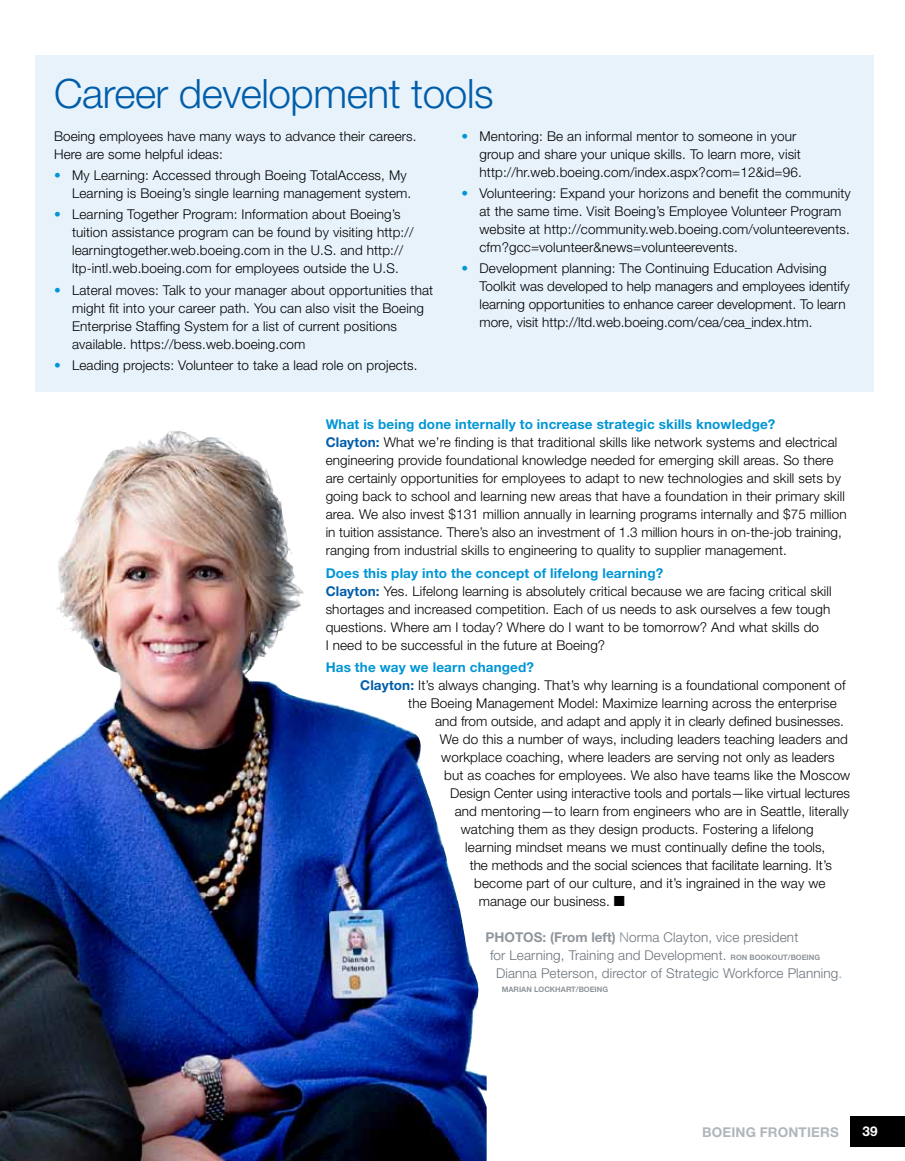
<style>
.page{position:relative;width:905px;height:1161px;background:#fff}
.page>*{position:absolute;margin:0;border:0;box-sizing:border-box;transform-origin:0 0}
.t1{font:300 40.5px "Helvetica Neue";letter-spacing:-.01em;color:#005daa}
.t2{font:300 13.5px/18px "Helvetica Neue";letter-spacing:.01em;color:#000}
.t3{font:300 13.5px "Helvetica Neue";letter-spacing:.01em;color:#6a737b}
.t4{font:700 13.5px "Helvetica Neue";letter-spacing:.01em;color:#0096d6}
.t5{font:700 13.5px "Helvetica Neue";letter-spacing:.015em;color:#b0b7bc}
.t6{font:700 13.5px "Helvetica Neue";color:#fff}
.t7{font:700 7.5px "Helvetica Neue";color:#8f969c}
.s1{color:#0096d6}
.s2{font-weight:700;color:#0096d6}
.s3{font-weight:700;color:#005daa}
.s4{font-weight:700;color:#8f969c}
.s5{color:#8f969c}
.s6{font-weight:700;font-size:7.5px;color:#8f969c}
</style>
<div class="page">
<div style="left:35px;top:55px;width:838px;height:337px;background:#e7f2fa"></div>
<div style="left:850px;top:1116px;width:54px;height:31px;background:#000"></div>
<img style="left:0;top:431px;width:486px;height:730px">
<h1 class="t1" style="left:54px;top:69px;width:441px">Career development tools</h1>
<p class="t2" style="left:479px;top:127px;width:324px;text-indent:-18px"><span class="s1">•</span> Mentoring: Be an informal mentor to someone in your group and share your unique skills. To learn more, visit http://hr.web.boeing.com/index.aspx?com=12&amp;id=96.</p>
<p class="t2" style="left:479px;top:184px;width:373px;text-indent:-18px"><span class="s1">•</span> Volunteering: Expand your horizons and benefit the community at the same time. Visit Boeing’s Employee Volunteer Program website at http://community.web.boeing.com/volunteerevents. cfm?gcc=volunteer&amp;news=volunteerevents.</p>
<p class="t2" style="left:479px;top:259px;width:372px;text-indent:-18px"><span class="s1">•</span> Development planning: The Continuing Education Advising Toolkit was developed to help managers and employees identify learning opportunities to enhance career development. To learn more, visit http://ltd.web.boeing.com/cea/cea_index.htm.</p>
<p class="t2" style="left:54px;top:127px;width:364px">Boeing employees have many ways to advance their careers.<br>Here are some helpful ideas:</p>
<p class="t2" style="left:72px;top:166px;width:341px;text-indent:-18px"><span class="s1">•</span> My Learning: Accessed through Boeing TotalAccess, My<br>Learning is Boeing’s single learning management system.</p>
<p class="t2" style="left:72px;top:205px;width:343px;text-indent:-18px"><span class="s1">•</span> Learning Together Program: Information about Boeing’s tuition assistance program can be found by visiting http:// learningtogether.web.boeing.com in the U.S. and http:// ltp-intl.web.boeing.com for employees outside the U.S.</p>
<p class="t2" style="left:72px;top:281px;width:363px;text-indent:-18px"><span class="s1">•</span> Lateral moves: Talk to your manager about opportunities that might fit into your career path. You can also visit the Boeing Enterprise Staffing System for a list of current positions available. https://bess.web.boeing.com</p>
<p class="t2" style="left:54px;top:356px;width:365px"><span class="s1">•</span> Leading projects: Volunteer to take a lead role on projects.</p>
<p class="t2" style="left:326px;top:415px;width:522px"><span class="s2">What is being done internally to increase strategic skills knowledge?<br></span><span class="s3">Clayton:</span> What we’re finding is that traditional skills like network systems and electrical engineering provide foundational knowledge needed for emerging skill areas. So there are certainly opportunities for employees to adapt to new technologies and skill sets by going back to school and learning new areas that have a foundation in their primary skill area. We also invest $131 million annually in learning programs internally and $75 million in tuition assistance. There’s also an investment of 1.3 million hours in on-the-job training, ranging from industrial skills to engineering to quality to supplier management.</p>
<p class="t2" style="left:326px;top:564px;width:507px"><span class="s2">Does this play into the concept of lifelong learning?<br></span><span class="s3">Clayton:</span> Yes. Lifelong learning is absolutely critical because we are facing critical skill shortages and increased competition. Each of us needs to ask ourselves a few tough questions. Where am I today? Where do I want to be tomorrow? And what skills do<br>I need to be successful in the future at Boeing?</p>
<p class="t4" style="left:326px;top:659px;width:210px">Has the way we learn changed?</p>
<p class="t2" style="left:360px;top:676px;width:487px"><span class="s3">Clayton:</span> It’s always changing. That’s why learning is a foundational component of</p>
<p class="t2" style="left:408px;top:694px;width:430px">the Boeing Management Model: Maximize learning across the enterprise</p>
<p class="t2" style="left:435px;top:712px;width:410px">and from outside, and adapt and apply it in clearly defined businesses.</p>
<p class="t2" style="left:440px;top:730px;width:410px">We do this a number of ways, including leaders teaching leaders and</p>
<p class="t2" style="left:441px;top:748px;width:395px">workplace coaching, where leaders are serving not only as leaders</p>
<p class="t2" style="left:444px;top:766px;width:407px">but as coaches for employees. We also have teams like the Moscow</p>
<p class="t2" style="left:450px;top:784px;width:401px">Design Center using interactive tools and portals—like virtual lectures</p>
<p class="t2" style="left:454px;top:802px;width:395px">and mentoring—to learn from engineers who are in Seattle, literally</p>
<p class="t2" style="left:460px;top:820px;width:354px">watching them as they design products. Fostering a lifelong</p>
<p class="t2" style="left:465px;top:838px;width:361px">learning mindset means we must continually define the tools,</p>
<p class="t2" style="left:469px;top:856px;width:364px">the methods and the social sciences that facilitate learning. It’s</p>
<p class="t2" style="left:474px;top:874px;width:353px">become part of our culture, and it’s ingrained in the way we</p>
<p class="t2" style="left:478px;top:892px;width:148px">manage our business. ■</p>
<p class="t3" style="left:485px;top:929px;width:314px"><span class="s4">PHOTOS: (From left)</span> <span class="s5">N</span>orma Clayton, vice president</p>
<p class="t3" style="left:490px;top:947px;width:312px">for Learning, Training and Development. <span class="s6">Ron Bookout/Boeing</span></p>
<p class="t3" style="left:496px;top:965px;width:348px">Dianna Peterson, director of Strategic Workforce Planning<span class="s5">.</span></p>
<p class="t7" style="left:501px;top:984px;width:13px">Marian</p>
<p class="t7" style="left:534px;top:984px;width:33px">Loc khart</p>
<p class="t7" style="left:576px;top:984px;width:14px">/Boeing</p>
<p class="t5" style="left:702px;top:1123px;width:138px">BOEING FRONTIERS</p>
<p class="t6" style="left:862px;top:1123px;width:17px">39</p>
</div>
